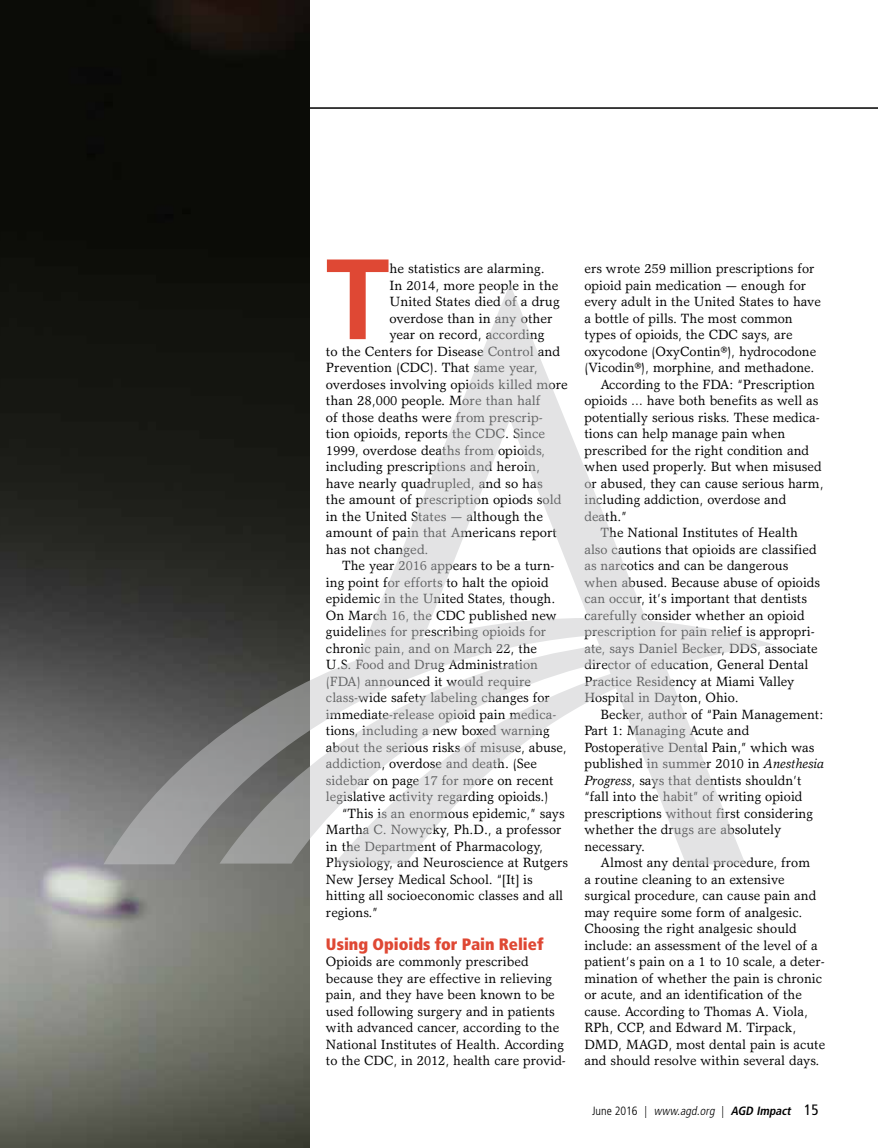
<style>
.page{position:relative;width:878px;height:1148px;background:#fff}
.page>*{position:absolute;margin:0;border:0;box-sizing:border-box;transform-origin:0 0}
.t1{font:700 114px "Frutiger";color:#df4834}
.t2{font:900 condensed 16.5px "Frutiger";color:#df4834}
.t3{font:13.5px/16.5px "Garth Graphic";color:#000}
.t4{font:italic 300 condensed 12px "Frutiger";color:#000}
.s1{font-style:italic}
.s2{font-style:normal}
.s3{font-weight:700}
.s4{font-weight:400;font-style:normal;font-size:15px}
</style>
<div class="page">
<hr style="left:308px;top:107px;width:570px;height:2px;background:#000">
<img style="left:0;top:0;width:309px;height:1148px">
<svg style="left:103px;top:284px;width:671px;height:580px"></svg>
<h1 class="t1" style="left:326px;top:232px;width:65px">T</h1>
<p class="t3" style="left:389px;top:260px;width:157px">he statistics are alarming.</p>
<p class="t3" style="left:389px;top:277px;width:170px">In 2014, more people in the</p>
<p class="t3" style="left:389px;top:293px;width:172px">United States died of a drug</p>
<p class="t3" style="left:389px;top:310px;width:165px">overdose than in any other</p>
<p class="t3" style="left:389px;top:326px;width:157px">year on record, according</p>
<p class="t3" style="left:326px;top:343px;width:236px">to the Centers for Disease Control and</p>
<p class="t3" style="left:326px;top:359px;width:213px">Prevention (CDC). That same year,</p>
<p class="t3" style="left:326px;top:375px;width:243px">overdoses involving opioids killed more</p>
<p class="t3" style="left:326px;top:392px;width:216px">than 28,000 people. More than half</p>
<p class="t3" style="left:326px;top:408px;width:218px">of those deaths were from prescrip-</p>
<p class="t3" style="left:326px;top:425px;width:221px">tion opioids, reports the CDC. Since</p>
<p class="t3" style="left:326px;top:441px;width:221px">1999, overdose deaths from opioids,</p>
<p class="t3" style="left:326px;top:458px;width:215px">including prescriptions and heroin,</p>
<p class="t3" style="left:326px;top:474px;width:218px">have nearly quadrupled, and so has</p>
<p class="t3" style="left:326px;top:491px;width:237px">the amount of prescription opiods sold</p>
<p class="t3" style="left:326px;top:507px;width:218px">in the United States — although the</p>
<p class="t3" style="left:326px;top:524px;width:232px">amount of pain that Americans report</p>
<p class="t3" style="left:326px;top:540px;width:104px">has not changed.</p>
<p class="t3" style="left:342px;top:557px;width:214px">The year 2016 appears to be a turn-</p>
<p class="t3" style="left:326px;top:574px;width:224px">ing point for efforts to halt the opioid</p>
<p class="t3" style="left:326px;top:590px;width:231px">epidemic in the United States, though.</p>
<p class="t3" style="left:326px;top:607px;width:232px">On March 16, the CDC published new</p>
<p class="t3" style="left:326px;top:623px;width:222px">guidelines for prescribing opioids for</p>
<p class="t3" style="left:326px;top:640px;width:213px">chronic pain, and on March 22, the</p>
<p class="t3" style="left:326px;top:656px;width:213px">U.S. Food and Drug Administration</p>
<p class="t3" style="left:326px;top:672px;width:207px">(FDA) announced it would require</p>
<p class="t3" style="left:326px;top:689px;width:225px">class-wide safety labeling changes for</p>
<p class="t3" style="left:326px;top:705px;width:232px">immediate-release opioid pain medica-</p>
<p class="t3" style="left:326px;top:722px;width:225px">tions, including a new boxed warning</p>
<p class="t3" style="left:326px;top:739px;width:242px">about the serious risks of misuse, abuse,</p>
<p class="t3" style="left:326px;top:755px;width:212px">addiction, overdose and death. (See</p>
<p class="t3" style="left:326px;top:772px;width:229px">sidebar on page 17 for more on recent</p>
<p class="t3" style="left:326px;top:788px;width:224px">legislative activity regarding opioids.)</p>
<p class="t3" style="left:342px;top:805px;width:224px">“This is an enormous epidemic,” says</p>
<p class="t3" style="left:326px;top:821px;width:237px">Martha C. Nowycky, Ph.D., a professor</p>
<p class="t3" style="left:326px;top:837px;width:219px">in the Department of Pharmacology,</p>
<p class="t3" style="left:326px;top:854px;width:244px">Physiology, and Neuroscience at Rutgers</p>
<p class="t3" style="left:326px;top:870px;width:208px">New Jersey Medical School. “[It] is</p>
<p class="t3" style="left:326px;top:887px;width:239px">hitting all socioeconomic classes and all</p>
<p class="t3" style="left:326px;top:903px;width:53px">regions.”</p>
<p class="t2" style="left:326px;top:934px;width:219px">Using Opioids for Pain Relief</p>
<p class="t3" style="left:326px;top:953px;width:241px">Opioids are commonly prescribed because they are effective in relieving pain, and they have been known to be used following surgery and in patients with advanced cancer, according to the National Institutes of Health. According to the CDC, in 2012, health care provid-</p>
<p class="t3" style="left:584px;top:260px;width:231px">ers wrote 259 million prescriptions for</p>
<p class="t3" style="left:584px;top:277px;width:223px">opioid pain medication — enough for</p>
<p class="t3" style="left:584px;top:293px;width:238px">every adult in the United States to have</p>
<p class="t3" style="left:584px;top:310px;width:210px">a bottle of pills. The most common</p>
<p class="t3" style="left:584px;top:326px;width:210px">types of opioids, the CDC says, are</p>
<p class="t3" style="left:584px;top:343px;width:233px">oxycodone (OxyContin®), hydrocodone</p>
<p class="t3" style="left:584px;top:359px;width:231px">(Vicodin®), morphine, and methadone.</p>
<p class="t3" style="left:600px;top:375px;width:216px">According to the FDA: “Prescription</p>
<p class="t3" style="left:584px;top:392px;width:235px">opioids … have both benefits as well as</p>
<p class="t3" style="left:584px;top:408px;width:237px">potentially serious risks. These medica-</p>
<p class="t3" style="left:584px;top:425px;width:202px">tions can help manage pain when</p>
<p class="t3" style="left:584px;top:442px;width:226px">prescribed for the right condition and</p>
<p class="t3" style="left:584px;top:458px;width:239px">when used properly. But when misused</p>
<p class="t3" style="left:584px;top:475px;width:241px">or abused, they can cause serious harm,</p>
<p class="t3" style="left:584px;top:491px;width:203px">including addiction, overdose and</p>
<p class="t3" style="left:584px;top:508px;width:44px">death.”</p>
<p class="t3" style="left:600px;top:524px;width:199px">The National Institutes of Health</p>
<p class="t3" style="left:584px;top:540px;width:234px">also cautions that opioids are classified</p>
<p class="t3" style="left:584px;top:557px;width:205px">as narcotics and can be dangerous</p>
<p class="t3" style="left:584px;top:573px;width:237px">when abused. Because abuse of opioids</p>
<p class="t3" style="left:584px;top:590px;width:224px">can occur, it’s important that dentists</p>
<p class="t3" style="left:584px;top:606px;width:222px">carefully consider whether an opioid</p>
<p class="t3" style="left:584px;top:623px;width:232px">prescription for pain relief is appropri-</p>
<p class="t3" style="left:584px;top:640px;width:235px">ate, says Daniel Becker, DDS, associate</p>
<p class="t3" style="left:584px;top:656px;width:225px">director of education, General Dental</p>
<p class="t3" style="left:584px;top:673px;width:212px">Practice Residency at Miami Valley</p>
<p class="t3" style="left:584px;top:689px;width:156px">Hospital in Dayton, Ohio.</p>
<p class="t3" style="left:600px;top:706px;width:224px">Becker, author of “Pain Management:</p>
<p class="t3" style="left:584px;top:722px;width:166px">Part 1: Managing Acute and</p>
<p class="t3" style="left:584px;top:738px;width:231px">Postoperative Dental Pain,” which was</p>
<p class="t3" style="left:584px;top:755px;width:241px">published in summer 2010 in <span class="s1">Anesthesia</span></p>
<p class="t3" style="left:584px;top:771px;width:219px"><span class="s1">Progress</span>, says that dentists shouldn’t</p>
<p class="t3" style="left:584px;top:788px;width:219px">“fall into the habit” of writing opioid</p>
<p class="t3" style="left:584px;top:804px;width:230px">prescriptions without first considering</p>
<p class="t3" style="left:584px;top:821px;width:198px">whether the drugs are absolutely</p>
<p class="t3" style="left:584px;top:837px;width:62px">necessary.</p>
<p class="t3" style="left:600px;top:854px;width:211px">Almost any dental procedure, from</p>
<p class="t3" style="left:584px;top:870px;width:202px">a routine cleaning to an extensive</p>
<p class="t3" style="left:584px;top:887px;width:233px">surgical procedure, can cause pain and</p>
<p class="t3" style="left:584px;top:903px;width:219px">may require some form of analgesic.</p>
<p class="t3" style="left:584px;top:920px;width:214px">Choosing the right analgesic should</p>
<p class="t3" style="left:584px;top:936px;width:235px">include: an assessment of the level of a</p>
<p class="t3" style="left:584px;top:953px;width:242px">patient’s pain on a 1 to 10 scale, a deter-</p>
<p class="t3" style="left:584px;top:970px;width:239px">mination of whether the pain is chronic</p>
<p class="t3" style="left:584px;top:986px;width:219px">or acute, and an identification of the</p>
<p class="t3" style="left:584px;top:1003px;width:225px">cause. According to Thomas A. Viola,</p>
<p class="t3" style="left:584px;top:1019px;width:213px">RPh, CCP, and Edward M. Tirpack,</p>
<p class="t3" style="left:584px;top:1036px;width:242px">DMD, MAGD, most dental pain is acute</p>
<p class="t3" style="left:584px;top:1052px;width:236px">and should resolve within several days.</p>
<p class="t4" style="left:592px;top:1104px;width:228px"><span class="s2">J u n e 2 0 1 6 |</span> www.agd.org <span class="s2">|</span> <span class="s3">AGD Impact</span> <span class="s4">1 5</span></p>
</div>
